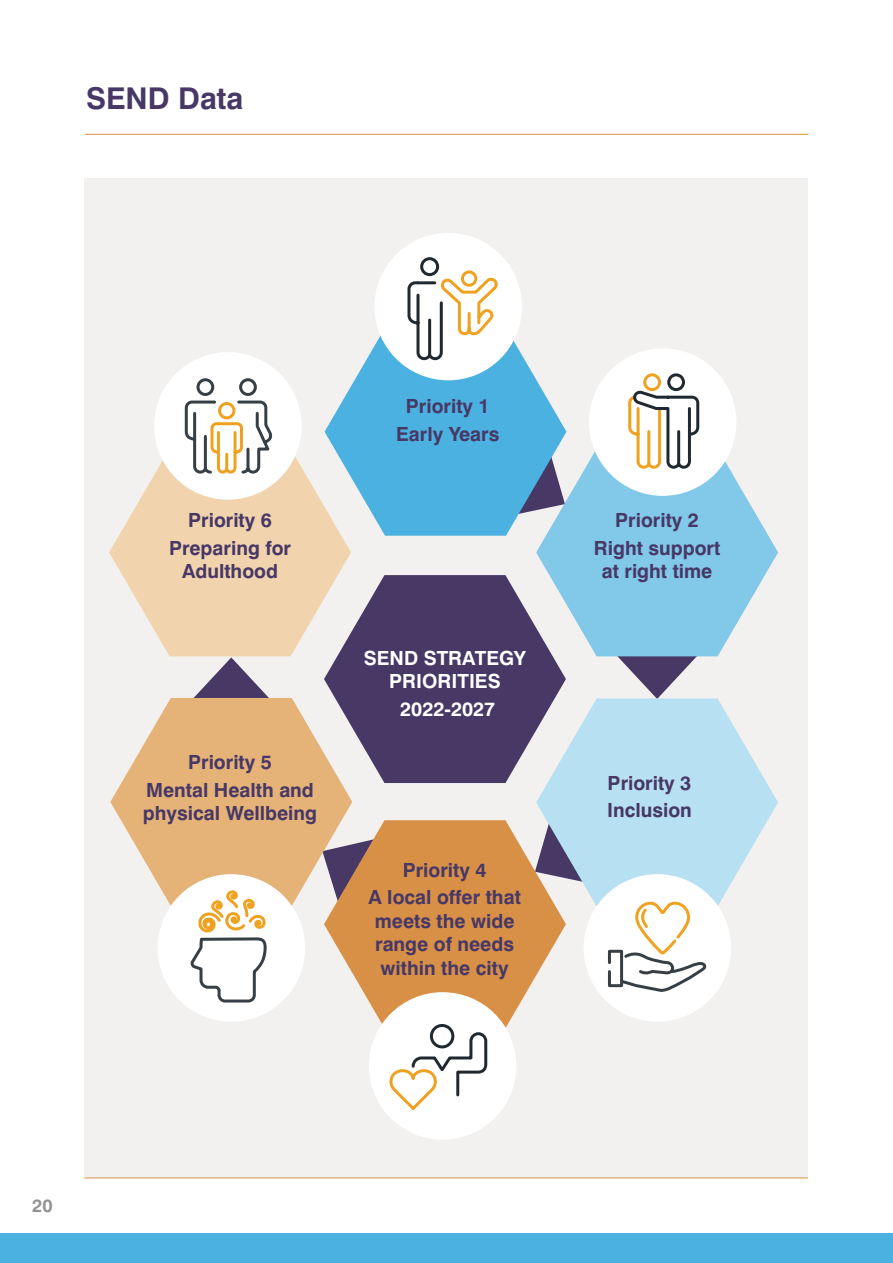
<style>
.page{position:relative;width:893px;height:1263px;background:#fff}
.page>*{position:absolute;margin:0;border:0;box-sizing:border-box;transform-origin:0 0}
.t1{font:700 30px "Swiss 721 BT";color:#473866}
.t2{font:700 19.5px/27.6px "Swiss 721 BT";color:#473866;text-align:center}
.t3{font:700 19.5px/23.4px "Swiss 721 BT";color:#fff;text-align:center}
.t4{font:700 18px "Swiss 721 BT";color:#939393}
</style>
<div class="page">
<div style="left:84px;top:178px;width:724px;height:1000px;background:#f2f1ef"></div>
<div style="left:0;top:1233px;width:893px;height:30px;background:#4bb1e0"></div>
<hr style="left:84px;top:1177px;width:724px;height:1px;background:#d89047">
<hr style="left:85px;top:134px;width:724px;height:1px;background:#d89047">
<svg style="left:193px;top:657px;width:76px;height:41px"></svg>
<svg style="left:615px;top:656px;width:84px;height:42px"></svg>
<svg style="left:324px;top:575px;width:242px;height:208px;background:#574a73"></svg>
<svg style="left:325px;top:336px;width:241px;height:200px;fill:#4bb1e0"></svg>
<svg style="left:324px;top:820px;width:202px;height:208px;background:#d99b5c"></svg>
<svg style="left:109px;top:448px;width:242px;height:208px;fill:#f1d4ae"></svg>
<svg style="left:536px;top:448px;width:242px;height:208px;fill:#81c8e9"></svg>
<svg style="left:110px;top:698px;width:242px;height:208px;fill:#e5b278"></svg>
<svg style="left:536px;top:698px;width:242px;height:207px;fill:#b7e0f3"></svg>
<div style="left:154px;top:352px;width:148px;height:148px;background:#fff;border-radius:50%"></div>
<svg style="left:184px;top:378px;width:88px;height:96px"></svg>
<div style="left:589px;top:348px;width:147px;height:148px;background:#fff;border-radius:50%"></div>
<svg style="left:628px;top:373px;width:72px;height:96px"></svg>
<div style="left:374px;top:233px;width:148px;height:147px;background:#fff;border-radius:50%"></div>
<svg style="left:407px;top:257px;width:94px;height:105px"></svg>
<div style="left:584px;top:874px;width:147px;height:148px;background:#fff;border-radius:50%"></div>
<svg style="left:513px;top:796px;width:192px;height:198px"></svg>
<div style="left:158px;top:874px;width:147px;height:148px;background:#fff;border-radius:50%"></div>
<svg style="left:187px;top:815px;width:81px;height:207px"></svg>
<div style="left:369px;top:992px;width:147px;height:148px;background:#fff;border-radius:50%"></div>
<svg style="left:389px;top:1024px;width:99px;height:86px"></svg>
<h1 class="t1" style="left:86px;top:80px;width:159px">SEND Data</h1>
<p class="t4" style="left:32px;top:1195px;width:22px">20</p>
<p class="t2" style="left:169px;top:506px;width:124px">Priority 6<br>Preparing for</p>
<p class="t2" style="left:182px;top:557px;width:98px">Adulthood</p>
<p class="t2" style="left:146px;top:748px;width:169px">Priority 5<br>Mental Health and</p>
<p class="t2" style="left:143px;top:799px;width:176px">physical Wellbeing</p>
<p class="t2" style="left:396px;top:392px;width:105px">Priority 1<br>Early Years</p>
<p class="t3" style="left:364px;top:646px;width:164px">SEND STRATEGY<br>PRIORITIES</p>
<p class="t3" style="left:400px;top:697px;width:96px">2022-2027</p>
<p class="t2" style="left:368px;top:856px;width:154px">Priority 4<br>A local offer that</p>
<p class="t2" style="left:375px;top:909px;width:141px;line-height:23.4px;text-align:justify">meets the wide range of needs within the city</p>
<p class="t2" style="left:594px;top:506px;width:128px">Priority 2<br>Right support</p>
<p class="t2" style="left:602px;top:557px;width:112px">at right time</p>
<p class="t2" style="left:607px;top:769px;width:86px;text-align:left">Priority 3<br>Inclusion</p>
</div>
